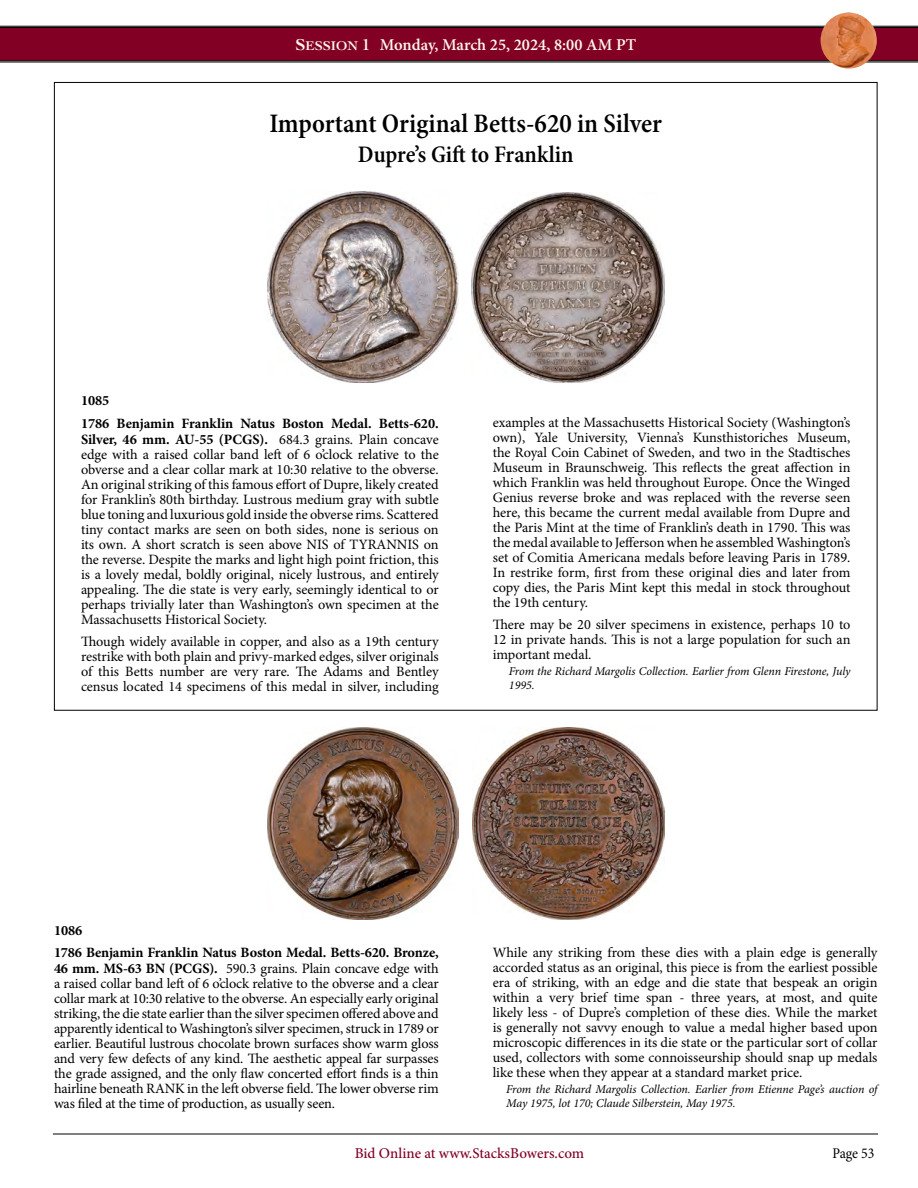
<style>
.page{position:relative;width:918px;height:1188px;background:#fff}
.page>*{position:absolute;margin:0;border:0;box-sizing:border-box;transform-origin:0 0}
.Subtitle{font:600 condensed 27px "Minion Pro";color:#000}
.Subtitle_Line_2{font:600 condensed 24px "Minion Pro";letter-spacing:-.005em;color:#000}
.t1{font:600 16.5px "Minion Pro";color:#fff7ea}
.t2{font:500 15px "Minion Pro";color:#820024}
.t3{font:condensed 15px "Minion Pro";color:#000}
._2_column_Highlight{font:14.25px/15px "Minion Pro";letter-spacing:-.005em;color:#000;text-align:justify}
._2_column_Regular{font:14.25px/15.1px "Minion Pro";letter-spacing:-.005em;color:#000;text-align:justify}
.Lot_Number_Highlight{font:700 14.25px "Minion Pro";color:#000}
.Lot_Number_Regular{font:700 14.25px "Minion Pro";color:#000}
.Pedigree_2_Column_Regular{font:italic 12px/13.5px "Minion Pro";letter-spacing:-.005em;color:#000}
.Pedigree_2_Column_Highlight{font:italic 12px/13.5px "Minion Pro";letter-spacing:-.01em;color:#000}
.s1{font-family:"Cochin Bold SC800";font-weight:400}
.s2{font-family:"Cochin Bold SC800";font-weight:400;font-size:13.2px}
.s3{font-weight:700}
</style>
<div class="page">
<svg style="left:0;top:26px;width:918px;height:36px;background:#790524"></svg>
<hr style="left:53px;top:1134px;width:825px;height:1px;background:#000">
<img style="left:821px;top:12px;width:56px;height:57px;border-radius:28px">
<img style="left:267px;top:192px;width:191px;height:191px">
<img style="left:472px;top:192px;width:192px;height:191px">
<img style="left:267px;top:728px;width:192px;height:191px">
<img style="left:472px;top:728px;width:192px;height:191px">
<p class="t1" style="left:295px;top:33px;width:342px"><span class="s1">S</span><span class="s2">ESSION</span> <span class="s1">1</span> Monday, March 25, 2024, 8:00 AM PT</p>
<p class="Subtitle" style="left:269px;top:107px;width:394px">Important Original Betts-620 in Silver</p>
<p class="Subtitle_Line_2" style="left:358px;top:140px;width:217px">Dupre’s Gift to Franklin</p>
<p class="Lot_Number_Highlight" style="left:81px;top:391px;width:30px">1085</p>
<p class="_2_column_Highlight" style="left:81px;top:416px;width:359px"><span class="s3">1786 Benjamin Franklin Natus Boston Medal. Betts-620.<br>Silver, 46 mm. AU-55 (PCGS).</span> 684.3 grains. Plain concave edge with a raised collar band left of 6 o’clock relative to the obverse and a clear collar mark at 10:30 relative to the obverse.<br>An original striking of this famous effort of Dupre, likely created for Franklin’s 80th birthday. Lustrous medium gray with subtle blue toning and luxurious gold inside the obverse rims. Scattered tiny contact marks are seen on both sides, none is serious on its own. A short scratch is seen above NIS of TYRANNIS on the reverse. Despite the marks and light high point friction, this is a lovely medal, boldly original, nicely lustrous, and entirely appealing. The die state is very early, seemingly identical to or perhaps trivially later than Washington’s own specimen at the Massachusetts Historical Society.</p>
<p class="_2_column_Highlight" style="left:81px;top:634px;width:359px">Though widely available in copper, and also as a 19th century restrike with both plain and privy-marked edges, silver originals of this Betts number are very rare. The Adams and Bentley census located 14 specimens of this medal in silver, including</p>
<p class="_2_column_Highlight" style="left:493px;top:415px;width:359px">examples at the Massachusetts Historical Society (Washington’s own), Yale University, Vienna’s Kunsthistoriches Museum, the Royal Coin Cabinet of Sweden, and two in the Stadtisches Museum in Braunschweig. This reflects the great affection in which Franklin was held throughout Europe. Once the Winged Genius reverse broke and was replaced with the reverse seen here, this became the current medal available from Dupre and the Paris Mint at the time of Franklin’s death in 1790. This was the medal available to Jefferson when he assembled Washington’s set of Comitia Americana medals before leaving Paris in 1789.<br>In restrike form, first from these original dies and later from copy dies, the Paris Mint kept this medal in stock throughout the 19th century.</p>
<p class="_2_column_Highlight" style="left:493px;top:617px;width:359px">There may be 20 silver specimens in existence, perhaps 10 to 12 in private hands. This is not a large population for such an important medal.</p>
<p class="Pedigree_2_Column_Highlight" style="left:509px;top:665px;width:343px">From the Richard Margolis Collection. Earlier from Glenn Firestone, July<br>1995.</p>
<p class="Lot_Number_Regular" style="left:54px;top:920px;width:30px">1086</p>
<p class="_2_column_Regular" style="left:54px;top:945px;width:386px"><span class="s3">1786 Benjamin Franklin Natus Boston Medal. Betts-620. Bronze, 46 mm. MS-63 BN (PCGS).</span> 590.3 grains. Plain concave edge with a raised collar band left of 6 o’clock relative to the obverse and a clear collar mark at 10:30 relative to the obverse. An especially early original striking, the die state earlier than the silver specimen offered above and apparently identical to Washington’s silver specimen, struck in 1789 or earlier. Beautiful lustrous chocolate brown surfaces show warm gloss and very few defects of any kind. The aesthetic appeal far surpasses the grade assigned, and the only flaw concerted effort finds is a thin hairline beneath RANK in the left obverse field. The lower obverse rim was filed at the time of production, as usually seen.</p>
<p class="_2_column_Regular" style="left:493px;top:945px;width:386px">While any striking from these dies with a plain edge is generally accorded status as an original, this piece is from the earliest possible era of striking, with an edge and die state that bespeak an origin within a very brief time span - three years, at most, and quite likely less - of Dupre’s completion of these dies. While the market is generally not savvy enough to value a medal higher based upon microscopic differences in its die state or the particular sort of collar used, collectors with some connoisseurship should snap up medals like these when they appear at a standard market price.</p>
<p class="Pedigree_2_Column_Regular" style="left:506px;top:1083px;width:373px">From the Richard Margolis Collection. Earlier from Etienne Page’s auction of<br>May 1975, lot 170; Claude Silberstein, May 1975.</p>
<p class="t2" style="left:355px;top:1143px;width:231px">Bid Online at www.StacksBowers.com</p>
<p class="t3" style="left:832px;top:1144px;width:44px">Page 53</p>
</div>
